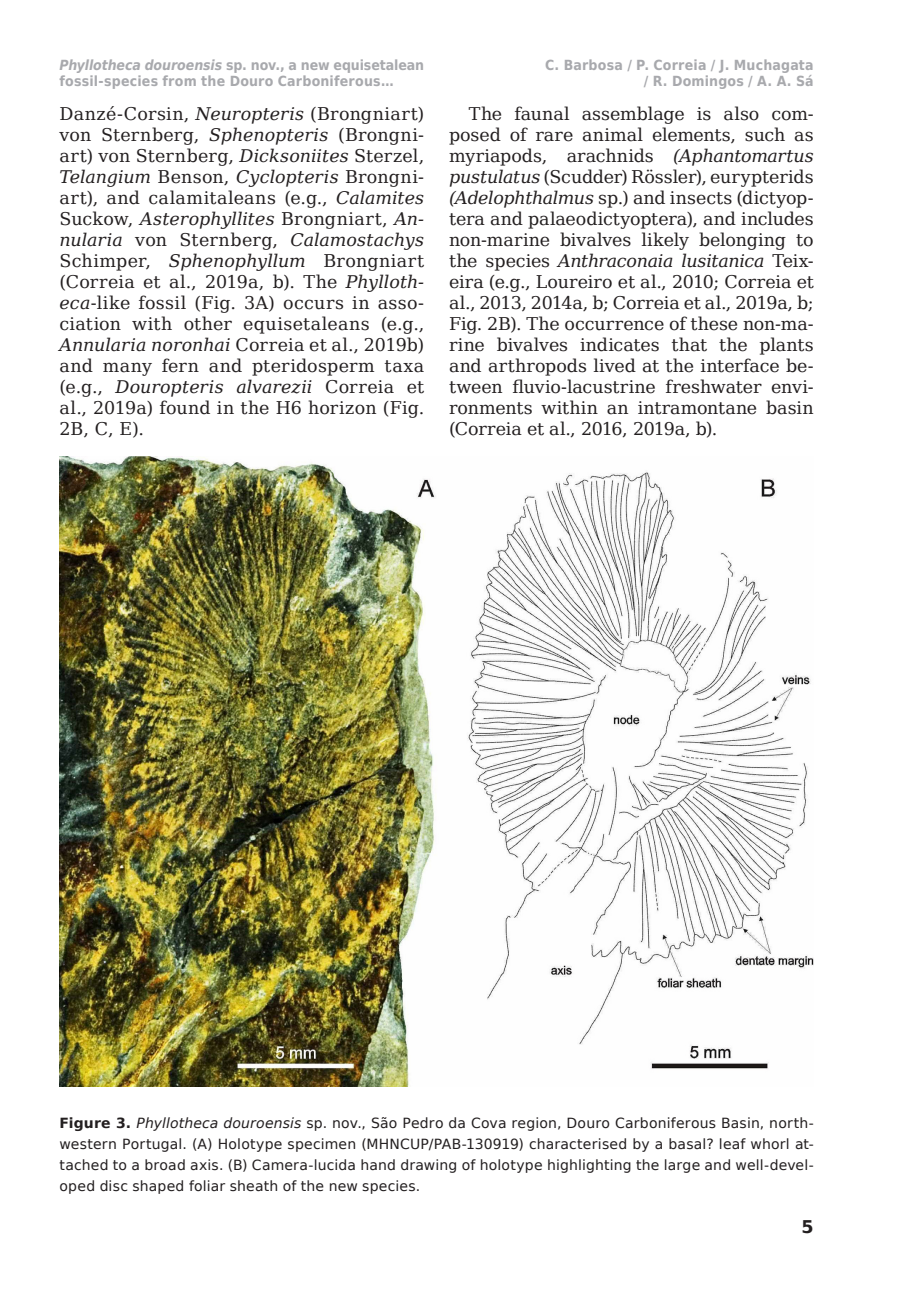
<style>
.page{position:relative;width:913px;height:1290px;background:#fff}
.page>*{position:absolute;margin:0;border:0;box-sizing:border-box;transform-origin:0 0}
.Párrafo_español{font:17.5px/21px "DejaVu Serif";color:#231f20;text-align:justify}
.t1{font:700 17.5px "DejaVu Sans";color:#231f20}
.Pie_de_foto{font:14px/21px "DejaVu Sans";letter-spacing:.01em;color:#231f20;text-align:justify}
.Cabezal_izquierdo{font:700 14px/15.8px "DejaVu Sans Condensed";letter-spacing:.015em;color:#a8a9ad}
.Cabezal_derecho{font:700 14px/15.8px "DejaVu Sans Condensed";letter-spacing:.01em;color:#a8a9ad;text-align:right}
.s1{font-style:italic}
.s2{font-weight:700}
</style>
<div class="page">
<img style="left:60px;top:456px;width:754px;height:630px">
<p class="Cabezal_izquierdo" style="left:60px;top:57px;width:366px"><span class="s1">Phyllotheca douroensis</span> sp. nov., a new equisetalean fossil-species from the Douro Carboniferous…</p>
<p class="Cabezal_derecho" style="left:545px;top:57px;width:270px">C. Barbosa / P. Correia / J. Muchagata / R. Domingos / A. A. Sá</p>
<p class="Párrafo_español" style="left:60px;top:102px;width:366px">Danzé-Corsin, <span class="s1">Neuropteris</span> (Brongniart) von Sternberg, <span class="s1">Sphenopteris</span> (Brongni&shy;art) von Sternberg, <span class="s1">Dicksoniites</span> Sterzel, <span class="s1">Telangium</span> Benson, <span class="s1">Cyclopteris</span> Brongni&shy;art), and calamitaleans (e.g., <span class="s1">Calamites </span>Suckow, <span class="s1">Asterophyllites</span> Brongniart, <span class="s1">An&shy;nularia</span> von Sternberg, <span class="s1">Calamostachys </span>Schimper, <span class="s1">Sphenophyllum</span> Brongniart (Correia et al., 2019a, b). The <span class="s1">Phylloth&shy;eca</span>-like fossil (Fig. 3A) occurs in asso&shy;ciation with other equisetaleans (e.g., <span class="s1">Annularia noronhai</span> Correia et al., 2019b) and many fern and pteridosperm taxa (e.g., <span class="s1">Douropteris alvarezii</span> Correia et al., 2019a) found in the H6 horizon (Fig.<br>2B, C, E).</p>
<p class="Párrafo_español" style="left:449px;top:102px;width:366px;text-indent:20px">The faunal assemblage is also com&shy;posed of rare animal elements, such as myriapods, arachnids <span class="s1">(Aphantomartus pustulatus</span> (Scudder) Rössler), eurypterids <span class="s1">(Adelophthalmus</span> sp.) and insects (dictyop&shy;tera and palaeodictyoptera), and includes non-marine bivalves likely belonging to the species <span class="s1">Anthraconaia lusitanica</span> Teix&shy;eira (e.g., Loureiro et al., 2010; Correia et al., 2013, 2014a, b; Correia et al., 2019a, b; Fig. 2B). The occurrence of these non-ma&shy;rine bivalves indicates that the plants and arthropods lived at the interface be&shy;tween fluvio-lacustrine freshwater envi&shy;ronments within an intramontane basin (Correia et al., 2016, 2019a, b).</p>
<p class="Pie_de_foto" style="left:60px;top:1112px;width:756px"><span class="s2">Figure 3.</span> <span class="s1">Phyllotheca douroensis</span> sp. nov., São Pedro da Cova region, Douro Carboniferous Basin, north&shy;western Portugal. (A) Holotype specimen (MHNCUP/PAB-130919) characterised by a basal? leaf whorl at&shy;tached to a broad axis. (B) Camera-lucida hand drawing of holotype highlighting the large and well-devel&shy;oped disc shaped foliar sheath of the new species.</p>
<p class="t1" style="left:801px;top:1213px;width:14px">5</p>
</div>
